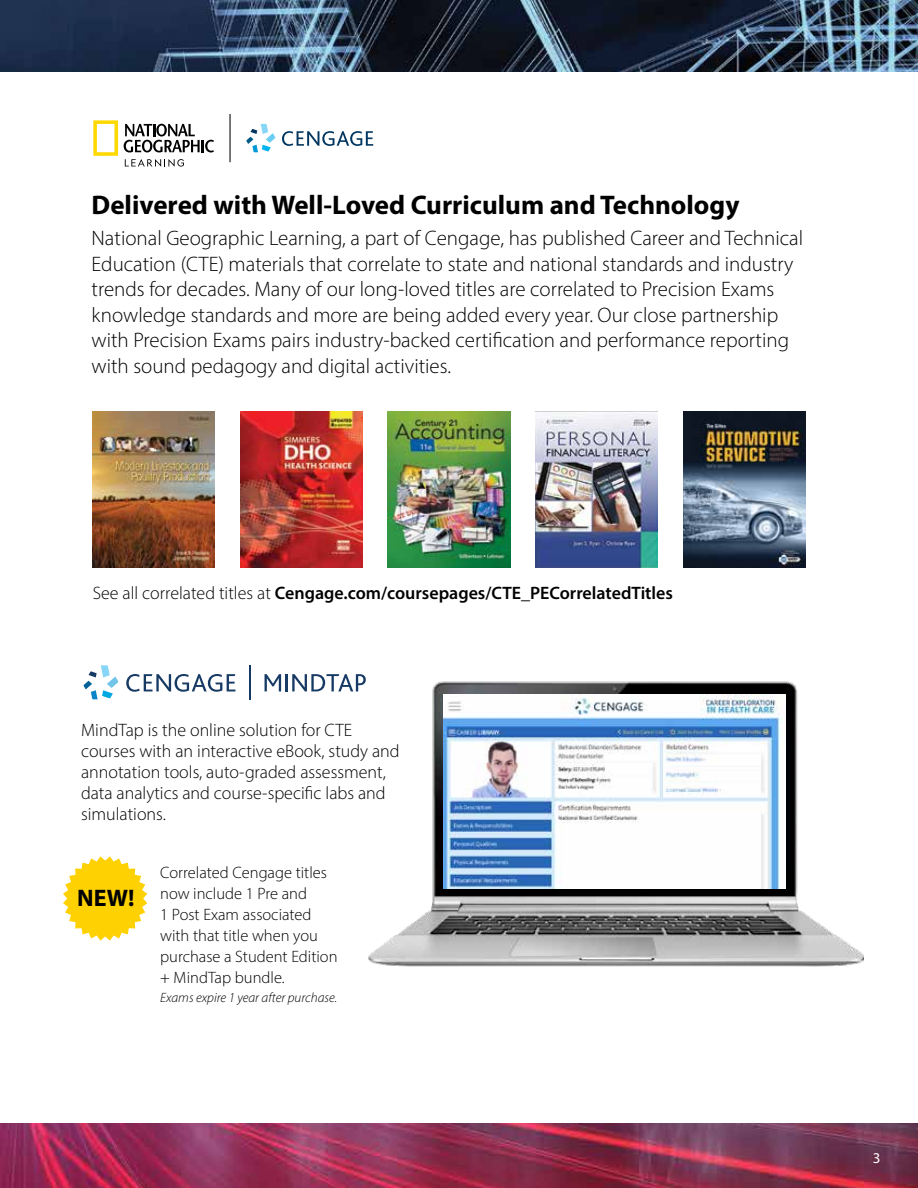
<style>
.page{position:relative;width:918px;height:1188px;background:#fff}
.page>*{position:absolute;margin:0;border:0;box-sizing:border-box;transform-origin:0 0}
.t1{font:700 27px "Myriad Pro";color:#000}
.t2{font:700 24px "Myriad Pro";color:#000}
.t3{font:300 21px/25.5px "Myriad Pro";color:#000}
.t4{font:300 18px/21px "Myriad Pro";color:#000}
.t5{font:600 18px "Myriad Pro";color:#000}
.t6{font:300 16.5px/21px "Myriad Pro";color:#000}
.t7{font:15px "Myriad Pro";color:#fff}
.t8{font:italic 300 13.5px "Myriad Pro";color:#000}
.s1{font-weight:300}
</style>
<div class="page">
<img style="left:0;top:1123px;width:918px;height:65px">
<img style="left:0;top:0;width:918px;height:72px">
<svg style="left:230px;top:114px;width:1px;height:48px"></svg>
<svg style="left:246px;top:124px;width:29px;height:28px"></svg>
<svg style="left:282px;top:131px;width:91px;height:15px"></svg>
<svg style="left:93px;top:120px;width:25px;height:36px"></svg>
<svg style="left:124px;top:124px;width:90px;height:28px"></svg>
<svg style="left:125px;top:159px;width:59px;height:8px"></svg>
<img style="left:93px;top:411px;width:121px;height:157px">
<img style="left:240px;top:411px;width:123px;height:157px">
<img style="left:388px;top:411px;width:122px;height:157px">
<img style="left:536px;top:411px;width:122px;height:157px">
<img style="left:683px;top:411px;width:122px;height:157px">
<img style="left:368px;top:681px;width:496px;height:286px">
<img style="left:443px;top:694px;width:342px;height:195px">
<svg style="left:83px;top:665px;width:35px;height:34px"></svg>
<svg style="left:126px;top:674px;width:109px;height:18px"></svg>
<svg style="left:265px;top:674px;width:101px;height:17px"></svg>
<hr style="left:249px;top:665px;width:2px;height:34px;background:#173a64">
<svg style="left:63px;top:856px;width:84px;height:85px"></svg>
<p class="t1" style="left:92px;top:187px;width:649px">Delivered with Well-Loved Curriculum and Technology</p>
<p class="t3" style="left:92px;top:225px;width:713px">National Geographic Learning, a part of Cengage, has published Career and Technical Education (CTE) materials that correlate to state and national standards and industry trends for decades. Many of our long-loved titles are correlated to Precision Exams knowledge standards and more are being added every year. Our close partnership with Precision Exams pairs industry-backed certification and performance reporting with sound pedagogy and digital activities.</p>
<p class="t5" style="left:93px;top:582px;width:582px"><span class="s1">See all correlated titles at</span> Cengage.com/coursepages/CTE_PECorrelatedTitles</p>
<p class="t4" style="left:81px;top:719px;width:320px">MindTap is the online solution for CTE courses with an interactive eBook, study and annotation tools, auto-graded assessment, data analytics and course-specific labs and simulations.</p>
<p class="t2" style="left:77px;top:882px;width:59px">NEW!</p>
<p class="t6" style="left:160px;top:862px;width:179px">Correlated Cengage titles now include 1 Pre and<br>1 Post Exam associated with that title when you purchase a Student Edition + MindTap bundle.</p>
<p class="t8" style="left:160px;top:990px;width:179px">Exams expire 1 year after purchase.</p>
<p class="t7" style="left:873px;top:1149px;width:9px">3</p>
</div>
